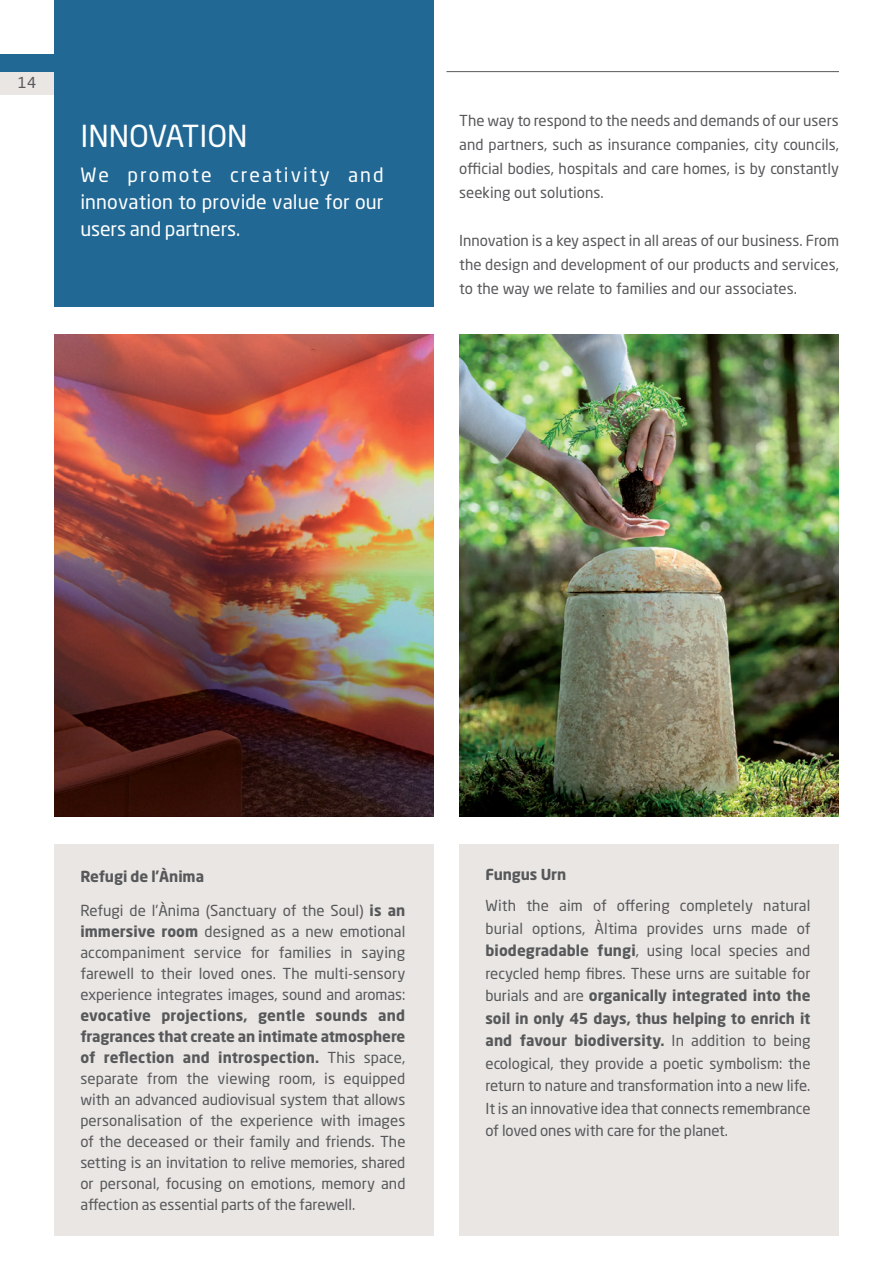
<style>
.page{position:relative;width:893px;height:1263px;background:#fff}
.page>*{position:absolute;margin:0;border:0;box-sizing:border-box;transform-origin:0 0}
.t1{font:30px "Neo Sans Pro";color:#fff}
.t2{font:19.5px/27px "Neo Sans Pro";letter-spacing:.005em;color:#fff;text-align:justify}
.t3{font:15px/21px "Neo Sans Pro";letter-spacing:-.005em;color:#57585a;text-align:justify}
.t4{font:700 15px "Neo Sans Pro";letter-spacing:-.005em;color:#57585a}
.s1{font-weight:700}
</style>
<div class="page">
<hr style="left:446px;top:71px;width:393px;height:1px;background:#57585a">
<div style="left:0;top:54px;width:54px;height:18px;background:#216894"></div>
<div style="left:0;top:72px;width:54px;height:23px;background:#e9e6e4"></div>
<div style="left:54px;top:0;width:380px;height:306px;background:#216894"></div>
<img style="left:54px;top:334px;width:380px;height:483px">
<img style="left:459px;top:334px;width:380px;height:483px">
<div style="left:54px;top:844px;width:380px;height:392px;background:#e9e6e4"></div>
<div style="left:459px;top:844px;width:380px;height:392px;background:#e9e6e4"></div>
<p class="t3" style="left:18px;top:72px;width:20px">14</p>
<h1 class="t1" style="left:80px;top:117px;width:169px">INNOVATION</h1>
<h2 class="t2" style="left:80px;top:161px;width:305px">We promote creativity and innovation to provide value for our users and partners.</h2>
<p class="t3" style="left:459px;top:108px;width:381px;line-height:24px">The way to respond to the needs and demands of our users and partners, such as insurance companies, city councils, official bodies, hospitals and care homes, is by constantly seeking out solutions.</p>
<p class="t3" style="left:459px;top:228px;width:381px;line-height:24px">Innovation is a key aspect in all areas of our business. From the design and development of our products and services, to the way we relate to families and our associates.</p>
<p class="t4" style="left:80px;top:867px;width:125px">Refugi de l'Ànima</p>
<p class="t3" style="left:80px;top:899px;width:327px">Refugi de l'Ànima (Sanctuary of the Soul) <span class="s1">is an immersive room</span> designed as a new emotional accompaniment service for families in saying farewell to their loved ones. The multi-sensory experience integrates images, sound and aromas:</p>
<p class="t3" style="left:80px;top:1004px;width:327px"><span class="s1">evocative projections, gentle sounds and fragrances that create an intimate atmosphere of reflection and introspection.</span> This space, separate from the viewing room, is equipped with an advanced audiovisual system that allows personalisation of the experience with images of the deceased or their family and friends. The setting is an invitation to relive memories, shared or personal, focusing on emotions, memory and affection as essential parts of the farewell.</p>
<p class="t4" style="left:485px;top:865px;width:82px">Fungus Urn</p>
<p class="t3" style="left:485px;top:894px;width:327px;line-height:22.5px">With the aim of offering completely natural burial options, Àltima provides urns made of <span class="s1">biodegradable fungi</span>, using local species and recycled hemp fibres. These urns are suitable for burials and are <span class="s1">organically integrated into the soil in only 45 days, thus helping to enrich it and favour biodiversity.</span> In addition to being ecological, they provide a poetic symbolism: the return to nature and transformation into a new life.<br>It is an innovative idea that connects remembrance of loved ones with care for the planet.</p>
</div>
